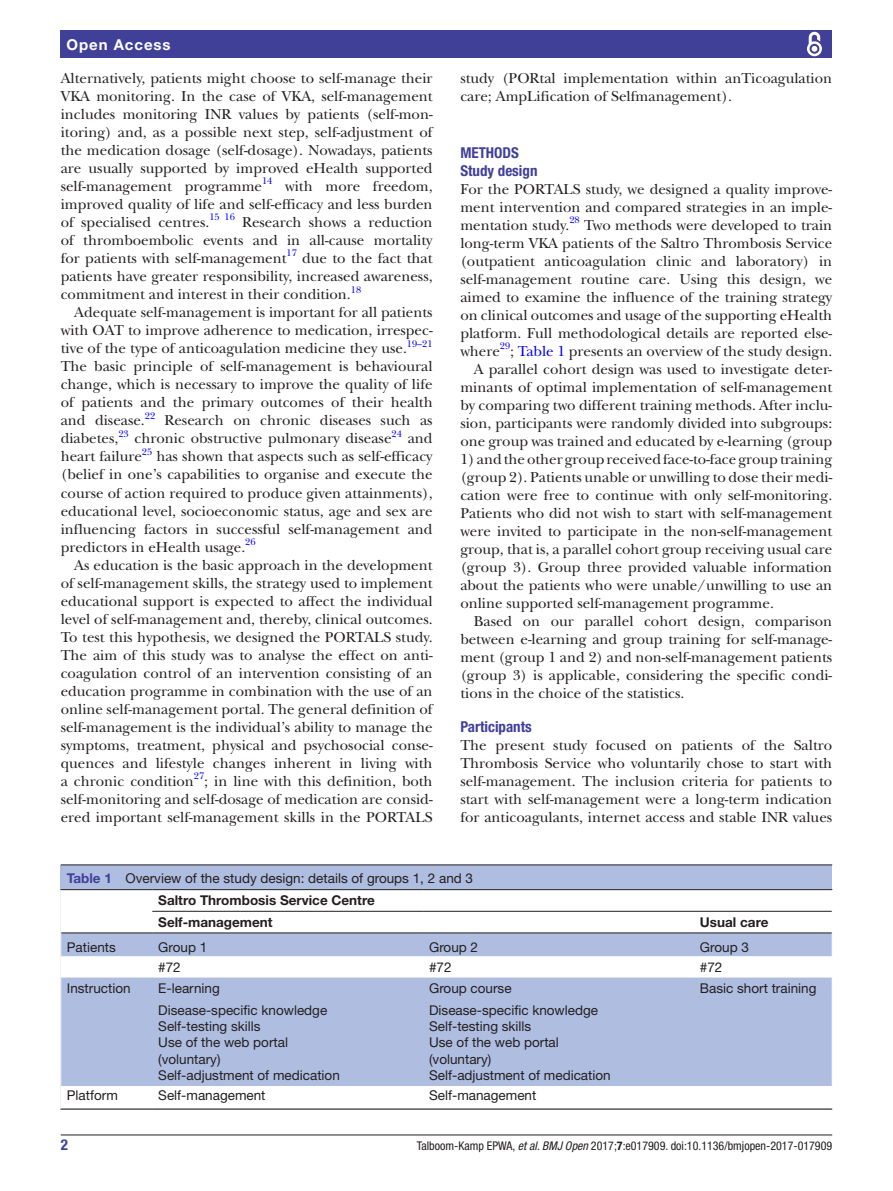
<style>
.page{position:relative;width:893px;height:1191px;background:#fff}
.page>*{position:absolute;margin:0;border:0;box-sizing:border-box;transform-origin:0 0}
.t1{font:15px/18px "New Baskerville";color:#231f20;text-align:justify}
.t2{font:700 condensed 15px/18px "Helvetica Neue LT Std";color:#414099}
.t3{font:700 15px "Helvetica Neue LT Std";letter-spacing:.065em;color:#fff}
.t4{font:13.5px/16.2px "Helvetica Neue LT Std";color:#231f20}
.t5{font:700 13.5px "Helvetica Neue LT Std";color:#231f20}
.t6{font:condensed 12px "Helvetica Neue LT Std";color:#231f20}
.t7{font:9.9px "New Baskerville";color:#00f}
.s1{color:#00f}
.s2{font-weight:700;color:#414099}
.s3{font-weight:700}
.s4{font-style:italic}
</style>
<div class="page">
<hr style="left:61px;top:1134px;width:771px;height:1px;background:#231f20">
<div style="left:61px;top:31px;width:771px;height:27px;background:#414099"></div>
<svg style="left:807px;top:31px;width:15px;height:26px"></svg>
<div style="left:61px;top:865px;width:771px;height:244px;background:#afbde1"></div>
<hr style="left:61px;top:864px;width:771px;height:1px;background:#231f20">
<div style="left:61px;top:890px;width:771px;height:218px;background:#fff"></div>
<svg style="left:61px;top:933px;width:771px;height:152px"></svg>
<hr style="left:61px;top:932px;width:91px;height:1px;background:#231f20">
<hr style="left:423px;top:932px;width:271px;height:1px;background:#231f20">
<hr style="left:61px;top:889px;width:91px;height:1px;background:#231f20">
<hr style="left:152px;top:889px;width:271px;height:1px;background:#231f20">
<hr style="left:423px;top:889px;width:271px;height:1px;background:#231f20">
<hr style="left:694px;top:889px;width:138px;height:1px;background:#231f20">
<hr style="left:152px;top:911px;width:271px;height:1px;background:#231f20">
<hr style="left:423px;top:911px;width:271px;height:1px;background:#231f20">
<hr style="left:152px;top:932px;width:271px;height:1px;background:#231f20">
<hr style="left:694px;top:911px;width:138px;height:1px;background:#231f20">
<hr style="left:694px;top:932px;width:138px;height:1px;background:#231f20">
<hr style="left:61px;top:1108px;width:91px;height:1px;background:#231f20">
<hr style="left:152px;top:1108px;width:271px;height:1px;background:#231f20">
<hr style="left:423px;top:1108px;width:271px;height:1px;background:#231f20">
<hr style="left:694px;top:1108px;width:138px;height:1px;background:#231f20">
<svg style="left:60px;top:890px;width:1px;height:109px"></svg>
<svg style="left:60px;top:1085px;width:1px;height:23px"></svg>
<p class="t3" style="left:66px;top:35px;width:106px">Open Access</p>
<p class="t1" style="left:61px;top:69px;width:373px">Alternatively, patients might choose to self-manage their VKA monitoring. In the case of VKA, self-management includes monitoring INR values by patients (self-mon&shy;itoring) and, as a possible next step, self-adjustment of the medication dosage (self-dosage). Nowadays, patients are usually supported by improved eHealth supported self-management programme</p>
<p class="t7" style="left:262px;top:175px;width:12px">14</p>
<p class="t1" style="left:61px;top:177px;width:373px;text-indent:224px">with more freedom, improved quality of life and self-efficacy and less burden of specialised centres.</p>
<p class="t7" style="left:209px;top:211px;width:27px">15 16</p>
<p class="t1" style="left:61px;top:213px;width:373px;text-indent:181px">Research shows a reduction of thromboembolic events and in all-cause mortality for patients with self-management</p>
<p class="t7" style="left:287px;top:247px;width:12px">17</p>
<p class="t1" style="left:61px;top:249px;width:373px;text-indent:241px">due to the fact that patients have greater responsibility, increased awareness, commitment and interest in their condition.</p>
<p class="t7" style="left:351px;top:283px;width:12px">18</p>
<p class="t1" style="left:61px;top:303px;width:373px;text-indent:14px">Adequate self-management is important for all patients with OAT to improve adherence to medication, irrespec&shy;tive of the type of anticoagulation medicine they use.</p>
<p class="t7" style="left:407px;top:337px;width:27px">19–21</p>
<p class="t1" style="left:61px;top:357px;width:373px">The basic principle of self-management is behavioural change, which is necessary to improve the quality of life of patients and the primary outcomes of their health and disease.</p>
<p class="t7" style="left:145px;top:410px;width:12px">22</p>
<p class="t1" style="left:165px;top:412px;width:270px">Research on chronic diseases such as</p>
<p class="t1" style="left:61px;top:430px;width:59px">diabetes,</p>
<p class="t7" style="left:118px;top:428px;width:12px">23</p>
<p class="t1" style="left:135px;top:430px;width:258px">chronic obstructive pulmonary disease</p>
<p class="t7" style="left:391px;top:428px;width:12px">24</p>
<p class="t1" style="left:408px;top:430px;width:26px">and</p>
<p class="t1" style="left:61px;top:448px;width:83px">heart failure</p>
<p class="t7" style="left:142px;top:446px;width:12px">25</p>
<p class="t1" style="left:61px;top:448px;width:373px;text-indent:96px">has shown that aspects such as self-efficacy (belief in one’s capabilities to organise and execute the course of action required to produce given attainments), educational level, socioeconomic status, age and sex are influencing factors in successful self-management and predictors in eHealth usage.</p>
<p class="t7" style="left:245px;top:536px;width:12px">26</p>
<p class="t1" style="left:61px;top:556px;width:373px;text-indent:14px">As education is the basic approach in the development of self-management skills, the strategy used to implement educational support is expected to affect the individual level of self-management and, thereby, clinical outcomes.<br>To test this hypothesis, we designed the PORTALS study.<br>The aim of this study was to analyse the effect on anti&shy;coagulation control of an intervention consisting of an education programme in combination with the use of an online self-management portal. The general definition of self-management is the individual’s ability to manage the symptoms, treatment, physical and psychosocial conse&shy;quences and lifestyle changes inherent in living with a chronic condition</p>
<p class="t7" style="left:194px;top:770px;width:12px">27</p>
<p class="t1" style="left:61px;top:772px;width:373px;text-indent:144px">; in line with this definition, both self-monitoring and self-dosage of medication are consid&shy;ered important self-management skills in the PORTALS</p>
<p class="t1" style="left:460px;top:69px;width:373px">study (PORtal implementation within anTicoagulation care; AmpLification of Selfmanagement).</p>
<p class="t2" style="left:460px;top:143px;width:79px">Methods<br>Study design</p>
<p class="t1" style="left:460px;top:180px;width:373px">For the PORTALS study, we designed a quality improve&shy;ment intervention and compared strategies in an imple&shy;mentation study.<sup>28</sup> Two methods were developed to train long-term VKA patients of the Saltro Thrombosis Service (outpatient anticoagulation clinic and laboratory) in self-management routine care. Using this design, we aimed to examine the influence of the training strategy on clinical outcomes and usage of the supporting eHealth platform. Full methodological details are reported else&shy;where</p>
<p class="t7" style="left:500px;top:340px;width:12px">29</p>
<p class="t1" style="left:460px;top:342px;width:373px;text-align:right">; <span class="s1">Table 1</span> presents an overview of the study design.<br>A parallel cohort design was used to investigate deter&shy;minants of optimal implementation of self-management by comparing two different training methods. After inclu&shy;sion, participants were randomly divided into subgroups: one group was trained and educated by e-learning (group</p>
<p class="t1" style="left:460px;top:450px;width:373px">1) and the other group received face-to-face group training (group 2). Patients unable or unwilling to dose their medi&shy;cation were free to continue with only self-monitoring.<br>Patients who did not wish to start with self-management were invited to participate in the non-self-management group, that is, a parallel cohort group receiving usual care (group 3). Group three provided valuable information about the patients who were unable/unwilling to use an online supported self-management programme.</p>
<p class="t1" style="left:460px;top:612px;width:373px;text-indent:14px">Based on our parallel cohort design, comparison between e-learning and group training for self-manage&shy;ment (group 1 and 2) and non-self-management patients (group 3) is applicable, considering the specific condi&shy;tions in the choice of the statistics.</p>
<p class="t2" style="left:460px;top:717px;width:73px">Participants</p>
<p class="t1" style="left:460px;top:736px;width:373px">The present study focused on patients of the Saltro Thrombosis Service who voluntarily chose to start with self-management. The inclusion criteria for patients to start with self-management were a long-term indication for anticoagulants, internet access and stable INR values</p>
<p class="t4" style="left:158px;top:867px;width:316px;line-height:21.9px;text-indent:-92px"><span class="s2">Table 1</span> Overview of the study design: details of groups 1, 2 and 3<br><span class="s3">Saltro Thrombosis Service Centre<br>Self-management</span></p>
<p class="t5" style="left:700px;top:913px;width:70px">Usual care</p>
<p class="t4" style="left:67px;top:938px;width:51px">Patients</p>
<p class="t4" style="left:158px;top:938px;width:51px">Group 1</p>
<p class="t4" style="left:429px;top:938px;width:51px">Group 2</p>
<p class="t4" style="left:700px;top:938px;width:51px">Group 3</p>
<p class="t4" style="left:158px;top:958px;width:24px">#72</p>
<p class="t4" style="left:429px;top:958px;width:24px">#72</p>
<p class="t4" style="left:700px;top:958px;width:24px">#72</p>
<p class="t4" style="left:67px;top:980px;width:65px">Instruction</p>
<p class="t4" style="left:158px;top:980px;width:63px">E-learning</p>
<p class="t4" style="left:429px;top:980px;width:84px">Group course</p>
<p class="t4" style="left:700px;top:980px;width:118px">Basic short training</p>
<p class="t4" style="left:158px;top:1002px;width:183px">Disease-specific knowledge<br>Self-testing skills<br>Use of the web portal (voluntary)<br>Self-adjustment of medication</p>
<p class="t4" style="left:429px;top:1002px;width:183px">Disease-specific knowledge<br>Self-testing skills<br>Use of the web portal (voluntary)<br>Self-adjustment of medication</p>
<p class="t4" style="left:67px;top:1087px;width:53px">Platform</p>
<p class="t4" style="left:158px;top:1087px;width:109px">Self-management</p>
<p class="t4" style="left:429px;top:1087px;width:109px">Self-management</p>
<p class="t2" style="left:61px;top:1135px;width:9px">2</p>
<p class="t6" style="left:417px;top:1138px;width:417px">Talboom-Kamp EPWA, <span class="s4">et al</span>. <span class="s4">BMJ Open</span> 2017;<span class="s3">7</span>:e017909. doi:10.1136/bmjopen-2017-017909</p>
</div>
